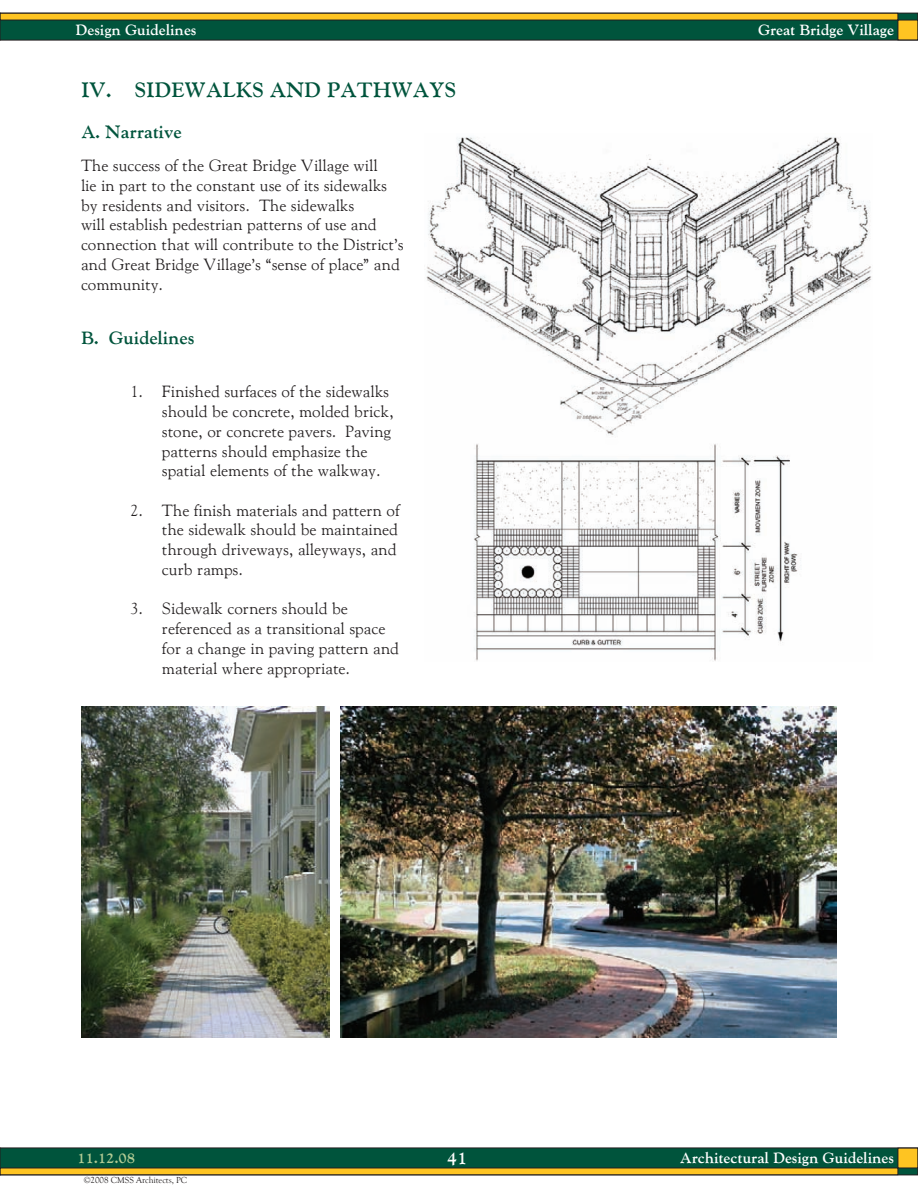
<style>
.page{position:relative;width:918px;height:1188px;background:#fff}
.page>*{position:absolute;margin:0;border:0;box-sizing:border-box;transform-origin:0 0}
.t1{font:700 21px "Goudy Old Style ATT";color:#00543c}
.t2{font:700 18px "Goudy Old Style ATT";color:#00543c}
.t3{font:700 18px "Goudy Old Style ATT";color:#fff}
.t4{font:16.5px/19.8px "Goudy Old Style ATT";color:#231f20}
.t5{font:700 15px "Goudy Old Style ATT";color:#fff}
.t6{font:700 15px "Goudy Old Style ATT";color:#b4cc95}
.t7{font:9px "Goudy Old Style T";color:#231f20}
</style>
<div class="page">
<div style="left:0;top:13px;width:918px;height:27px;background:#00543c"></div>
<div style="left:0;top:13px;width:918px;height:27px;border:1px solid #231f20"></div>
<div style="left:898px;top:20px;width:20px;height:20px;background:#fec422"></div>
<div style="left:0;top:13px;width:898px;height:7px;background:#fec422"></div>
<div style="left:0;top:13px;width:898px;height:7px;border:1px solid #231f20"></div>
<div style="left:0;top:1148px;width:918px;height:27px;background:#00543c"></div>
<div style="left:0;top:1148px;width:918px;height:27px;border:1px solid #231f20"></div>
<div style="left:898px;top:1148px;width:20px;height:20px;background:#fec422"></div>
<div style="left:0;top:1168px;width:898px;height:7px;background:#fec422"></div>
<div style="left:0;top:1168px;width:898px;height:7px;border:1px solid #231f20"></div>
<img style="left:426px;top:137px;width:446px;height:524px">
<img style="left:341px;top:706px;width:496px;height:331px">
<img style="left:81px;top:706px;width:248px;height:331px">
<p class="t5" style="left:76px;top:21px;width:122px">Design Guidelines</p>
<p class="t5" style="left:758px;top:21px;width:137px">Great Bridge Village</p>
<p class="t1" style="left:81px;top:77px;width:47px">IV. Sid</p>
<p class="t1" style="left:171px;top:77px;width:287px">ewalks and Pathways</p>
<p class="t2" style="left:81px;top:121px;width:102px">A. Narrative</p>
<p class="t4" style="left:81px;top:156px;width:324px">The success of the Great Bridge Village will<br>lie in part to the constant use of its sidewalks by residents and visitors. The sidewalks<br>will establish pedestrian patterns of use and connection that will contribute to the District’s and Great Bridge Village’s “sense of place” and community.</p>
<p class="t2" style="left:81px;top:328px;width:115px">B. Guidelines</p>
<p class="t4" style="left:162px;top:382px;width:233px;text-indent:-31px">1. Finished surfaces of the sidewalks should be concrete, molded brick, stone, or concrete pavers. Paving patterns should emphasize the spatial elements of the walkway.</p>
<p class="t4" style="left:162px;top:500px;width:239px;text-indent:-31px">2. The finish materials and pattern of the sidewalk should be maintained through driveways, alleyways, and curb ramps.</p>
<p class="t4" style="left:162px;top:599px;width:239px;text-indent:-31px">3. Sidewalk corners should be referenced as a transitional space for a change in paving pattern and material where appropriate.</p>
<p class="t6" style="left:77px;top:1149px;width:60px">11.12.08</p>
<p class="t7" style="left:84px;top:1175px;width:105px">©2008 CMSS Architects, PC</p>
<p class="t3" style="left:447px;top:1147px;width:21px">41</p>
<p class="t5" style="left:680px;top:1149px;width:216px">Architectural Design Guidelines</p>
</div>
